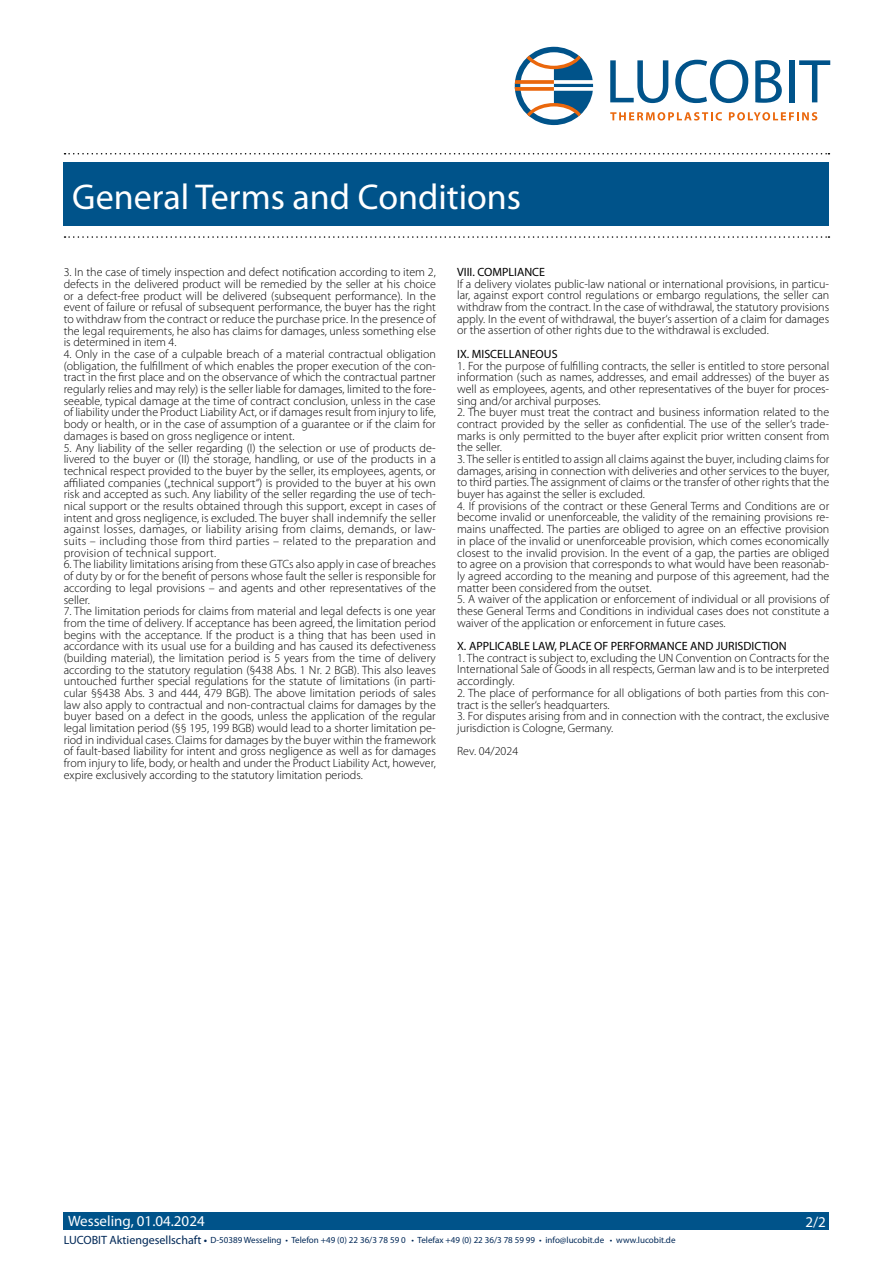
<style>
.page{position:relative;width:893px;height:1263px;background:#fff}
.page>*{position:absolute;margin:0;border:0;box-sizing:border-box;transform-origin:0 0}
.t1{font:36px "Myriad Pro";color:#fff}
.t2{font:15px "Myriad Pro";color:#fff}
.t3{font:300 12px/11.7px "Myriad Pro";color:#000;text-align:justify}
.t4{font:12px "Myriad Pro";color:#000}
.t5{font:9px "Myriad Pro";color:#002857}
.s1{font-size:12px}
</style>
<div class="page">
<svg style="left:515px;top:47px;width:78px;height:78px"></svg>
<svg style="left:610px;top:60px;width:58px;height:43px"></svg>
<svg style="left:675px;top:60px;width:73px;height:43px"></svg>
<svg style="left:755px;top:60px;width:27px;height:43px"></svg>
<div style="left:789px;top:60px;width:5px;height:42px;background:#00538a"></div>
<svg style="left:799px;top:60px;width:31px;height:42px"></svg>
<svg style="left:610px;top:112px;width:112px;height:9px"></svg>
<svg style="left:729px;top:112px;width:88px;height:9px"></svg>
<div style="left:64px;top:1212px;width:765px;height:17px;background:#00538a"></div>
<svg style="left:65px;top:153px;width:764px;height:1px"></svg>
<svg style="left:65px;top:236px;width:764px;height:2px"></svg>
<div style="left:64px;top:162px;width:765px;height:64px;background:#00538a"></div>
<h1 class="t1" style="left:72px;top:177px;width:450px">General Terms and Conditions</h1>
<p class="t3" style="left:64px;top:267px;width:374px">3. In the case of timely inspection and defect notification according to item 2, defects in the delivered product will be remedied by the seller at his choice or a defect-free product will be delivered (subsequent performance). In the event of failure or refusal of subsequent performance, the buyer has the right to withdraw from the contract or reduce the purchase price. In the presence of the legal requirements, he also has claims for damages, unless something else is determined in item 4.</p>
<p class="t3" style="left:64px;top:348px;width:374px">4. Only in the case of a culpable breach of a material contractual obligation (obligation, the fulfillment of which enables the proper execution of the con&shy;tract in the first place and on the observance of which the contractual partner regularly relies and may rely) is the seller liable for damages, limited to the fore&shy;seeable, typical damage at the time of contract conclusion, unless in the case of liability under the Product Liability Act, or if damages result from injury to life, body or health, or in the case of assumption of a guarantee or if the claim for damages is based on gross negligence or intent.</p>
<p class="t3" style="left:64px;top:442px;width:374px">5. Any liability of the seller regarding (I) the selection or use of products de&shy;livered to the buyer or (II) the storage, handling, or use of the products in a technical respect provided to the buyer by the seller, its employees, agents, or affiliated companies („technical support“) is provided to the buyer at his own risk and accepted as such. Any liability of the seller regarding the use of tech&shy;nical support or the results obtained through this support, except in cases of intent and gross negligence, is excluded. The buyer shall indemnify the seller against losses, damages, or liability arising from claims, demands, or law&shy;suits – including those from third parties – related to the preparation and provision of technical support.</p>
<p class="t3" style="left:64px;top:559px;width:374px">6. The liability limitations arising from these GTCs also apply in case of breaches of duty by or for the benefit of persons whose fault the seller is responsible for according to legal provisions – and agents and other representatives of the seller.</p>
<p class="t3" style="left:64px;top:605px;width:374px">7. The limitation periods for claims from material and legal defects is one year from the time of delivery. If acceptance has been agreed, the limitation period begins with the acceptance. If the product is a thing that has been used in accordance with its usual use for a building and has caused its defectiveness (building material), the limitation period is 5 years from the time of delivery according to the statutory regulation (§438 Abs. 1 Nr. 2 BGB). This also leaves untouched further special regulations for the statute of limitations (in parti&shy;cular §§438 Abs. 3 and 444, 479 BGB). The above limitation periods of sales law also apply to contractual and non-contractual claims for damages by the buyer based on a defect in the goods, unless the application of the regular legal limitation period (§§ 195, 199 BGB) would lead to a shorter limitation pe&shy;riod in individual cases. Claims for damages by the buyer within the framework of fault-based liability for intent and gross negligence as well as for damages from injury to life, body, or health and under the Product Liability Act, however, expire exclusively according to the statutory limitation periods.</p>
<p class="t4" style="left:457px;top:265px;width:89px">VIII. COMPLIANCE</p>
<p class="t3" style="left:457px;top:278px;width:374px">If a delivery violates public-law national or international provisions, in particu&shy;lar, against export control regulations or embargo regulations, the seller can withdraw from the contract. In the case of withdrawal, the statutory provisions apply. In the event of withdrawal, the buyer‘s assertion of a claim for damages or the assertion of other rights due to the withdrawal is excluded.</p>
<p class="t4" style="left:457px;top:347px;width:102px">IX. MISCELLANEOUS</p>
<p class="t3" style="left:457px;top:360px;width:374px">1. For the purpose of fulfilling contracts, the seller is entitled to store personal information (such as names, addresses, and email addresses) of the buyer as well as employees, agents, and other representatives of the buyer for proces&shy;sing and/or archival purposes.</p>
<p class="t3" style="left:457px;top:407px;width:374px">2. The buyer must treat the contract and business information related to the contract provided by the seller as confidential. The use of the seller‘s trade&shy;marks is only permitted to the buyer after explicit prior written consent from the seller.</p>
<p class="t3" style="left:457px;top:453px;width:374px">3. The seller is entitled to assign all claims against the buyer, including claims for damages, arising in connection with deliveries and other services to the buyer, to third parties. The assignment of claims or the transfer of other rights that the buyer has against the seller is excluded.</p>
<p class="t3" style="left:457px;top:500px;width:374px">4. If provisions of the contract or these General Terms and Conditions are or become invalid or unenforceable, the validity of the remaining provisions re&shy;mains unaffected. The parties are obliged to agree on an effective provision in place of the invalid or unenforceable provision, which comes economically closest to the invalid provision. In the event of a gap, the parties are obliged to agree on a provision that corresponds to what would have been reasonab&shy;ly agreed according to the meaning and purpose of this agreement, had the matter been considered from the outset.</p>
<p class="t3" style="left:457px;top:594px;width:374px">5. A waiver of the application or enforcement of individual or all provisions of these General Terms and Conditions in individual cases does not constitute a waiver of the application or enforcement in future cases.</p>
<p class="t4" style="left:457px;top:639px;width:331px">X. APPLICABLE LAW, PLACE OF PERFORMANCE AND JURISDICTION</p>
<p class="t3" style="left:457px;top:652px;width:374px">1. The contract is subject to, excluding the UN Convention on Contracts for the International Sale of Goods in all respects, German law and is to be interpreted accordingly.</p>
<p class="t3" style="left:457px;top:687px;width:374px">2. The place of performance for all obligations of both parties from this con&shy;tract is the seller‘s headquarters.</p>
<p class="t3" style="left:457px;top:710px;width:374px">3. For disputes arising from and in connection with the contract, the exclusive jurisdiction is Cologne, Germany.</p>
<p class="t3" style="left:457px;top:746px;width:63px">Rev. 04/2024</p>
<p class="t2" style="left:68px;top:1213px;width:138px">Wesseling, 01.04.2024</p>
<p class="t5" style="left:64px;top:1235px;width:613px"><span class="s1">LUCOBIT Aktiengesellschaft •</span> D-50389 Wesseling • Telefon +49 (0) 22 36/3 78 59 0 • Telefax +49 (0) 22 36/3 78 59 99 • info@lucobit.de • www.lucobit.de</p>
<p class="t2" style="left:805px;top:1214px;width:22px">2/2</p>
</div>
